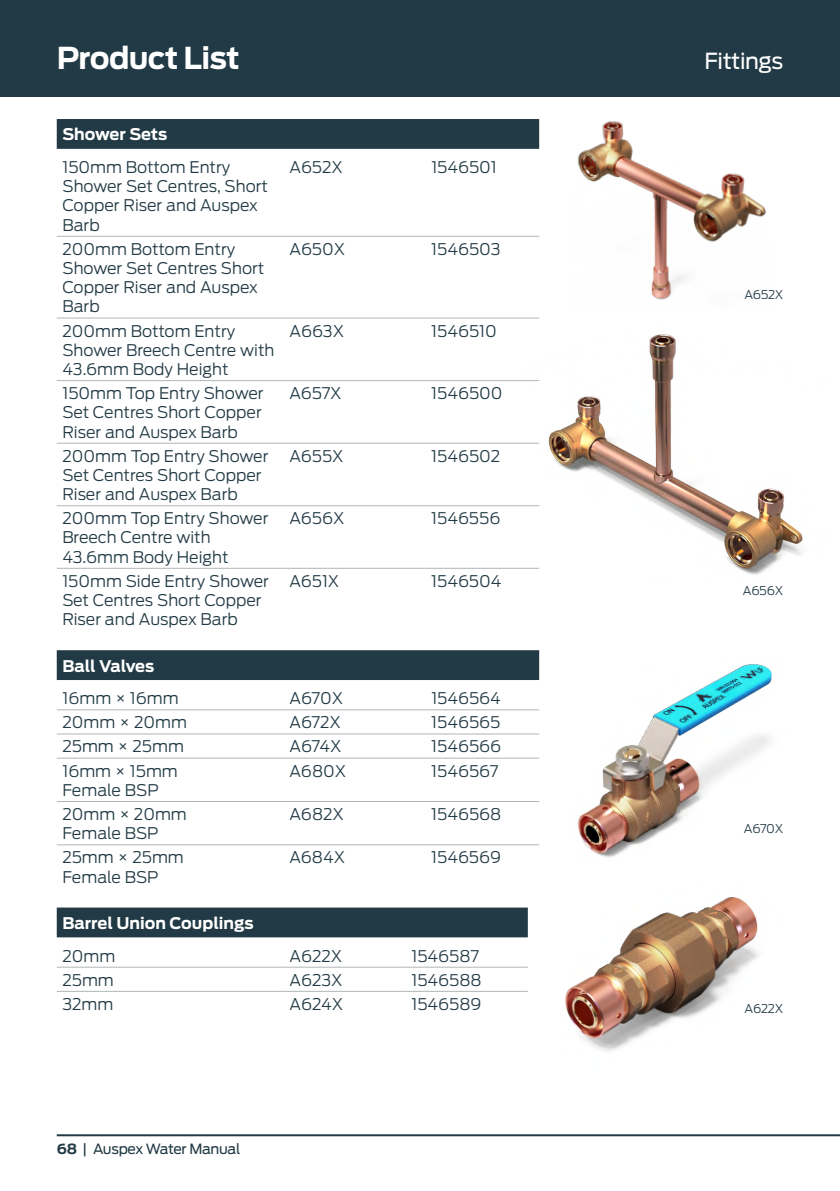
<style>
.page{position:relative;width:840px;height:1191px;background:#fff}
.page>*{position:absolute;margin:0;border:0;box-sizing:border-box;transform-origin:0 0}
.t1{font:700 30px "Antenna";letter-spacing:-.02em;color:#fff}
.t2{font:22px "Antenna";letter-spacing:-.02em;color:#fff}
.t3{font:300 16px/19.2px "Antenna";color:#223a45}
.t4{font:700 16px "Antenna";color:#fff}
.t5{font:14px "Antenna";letter-spacing:-.02em;color:#223a45}
.t6{font:300 12px "Antenna";letter-spacing:-.02em;color:#223a45}
.s1{font-weight:700}
</style>
<div class="page">
<hr style="left:57px;top:1134px;width:782px;height:2px;background:#223a45">
<div style="left:0;top:0;width:839px;height:96px;background:#223a45"></div>
<img style="left:522px;top:334px;width:281px;height:241px">
<div style="left:57px;top:119px;width:482px;height:30px;background:#223a45"></div>
<hr style="left:57px;top:236px;width:226px;height:1px;background:#b2b5b6">
<hr style="left:283px;top:236px;width:142px;height:1px;background:#b2b5b6">
<hr style="left:425px;top:236px;width:114px;height:1px;background:#b2b5b6">
<hr style="left:57px;top:568px;width:226px;height:1px;background:#b2b5b6">
<hr style="left:283px;top:568px;width:142px;height:1px;background:#b2b5b6">
<hr style="left:425px;top:568px;width:114px;height:1px;background:#b2b5b6">
<hr style="left:57px;top:318px;width:226px;height:1px;background:#b2b5b6">
<hr style="left:283px;top:318px;width:142px;height:1px;background:#b2b5b6">
<hr style="left:425px;top:318px;width:114px;height:1px;background:#b2b5b6">
<hr style="left:57px;top:380px;width:226px;height:1px;background:#b2b5b6">
<hr style="left:283px;top:380px;width:142px;height:1px;background:#b2b5b6">
<hr style="left:425px;top:380px;width:114px;height:1px;background:#b2b5b6">
<hr style="left:57px;top:443px;width:226px;height:1px;background:#b2b5b6">
<hr style="left:283px;top:443px;width:142px;height:1px;background:#b2b5b6">
<hr style="left:425px;top:443px;width:114px;height:1px;background:#b2b5b6">
<hr style="left:57px;top:505px;width:226px;height:1px;background:#b2b5b6">
<hr style="left:283px;top:505px;width:142px;height:1px;background:#b2b5b6">
<hr style="left:425px;top:505px;width:114px;height:1px;background:#b2b5b6">
<div style="left:57px;top:650px;width:482px;height:30px;background:#223a45"></div>
<hr style="left:57px;top:709px;width:226px;height:1px;background:#b2b5b6">
<hr style="left:283px;top:709px;width:142px;height:1px;background:#b2b5b6">
<hr style="left:425px;top:709px;width:114px;height:1px;background:#b2b5b6">
<hr style="left:57px;top:758px;width:226px;height:1px;background:#b2b5b6">
<hr style="left:283px;top:758px;width:142px;height:1px;background:#b2b5b6">
<hr style="left:425px;top:758px;width:114px;height:1px;background:#b2b5b6">
<hr style="left:57px;top:801px;width:226px;height:1px;background:#b2b5b6">
<hr style="left:283px;top:801px;width:142px;height:1px;background:#b2b5b6">
<hr style="left:425px;top:801px;width:114px;height:1px;background:#b2b5b6">
<hr style="left:57px;top:733px;width:226px;height:1px;background:#b2b5b6">
<hr style="left:283px;top:733px;width:142px;height:1px;background:#b2b5b6">
<hr style="left:425px;top:733px;width:114px;height:1px;background:#b2b5b6">
<hr style="left:57px;top:844px;width:226px;height:1px;background:#b2b5b6">
<hr style="left:283px;top:844px;width:142px;height:1px;background:#b2b5b6">
<hr style="left:425px;top:844px;width:114px;height:1px;background:#b2b5b6">
<div style="left:57px;top:907px;width:470px;height:30px;background:#223a45"></div>
<hr style="left:57px;top:966px;width:226px;height:1px;background:#b2b5b6">
<hr style="left:283px;top:966px;width:122px;height:1px;background:#b2b5b6">
<hr style="left:405px;top:966px;width:122px;height:1px;background:#b2b5b6">
<hr style="left:57px;top:991px;width:226px;height:1px;background:#b2b5b6">
<hr style="left:283px;top:991px;width:122px;height:1px;background:#b2b5b6">
<hr style="left:405px;top:991px;width:122px;height:1px;background:#b2b5b6">
<img style="left:565px;top:897px;width:194px;height:154px">
<img style="left:578px;top:664px;width:194px;height:194px">
<img style="left:577px;top:121px;width:189px;height:179px">
<h1 class="t1" style="left:57px;top:40px;width:184px">Product List</h1>
<h2 class="t2" style="left:704px;top:48px;width:80px">Fittings</h2>
<p class="t4" style="left:62px;top:125px;width:106px">Shower Sets</p>
<p class="t3" style="left:62px;top:158px;width:207px">150mm Bottom Entry<br>Shower Set Centres, Short<br>Copper Riser and Auspex<br>Barb</p>
<p class="t3" style="left:289px;top:158px;width:55px">A652X</p>
<p class="t3" style="left:431px;top:158px;width:67px">1546501</p>
<p class="t3" style="left:62px;top:239px;width:203px">200mm Bottom Entry<br>Shower Set Centres Short<br>Copper Riser and Auspex<br>Barb</p>
<p class="t3" style="left:289px;top:239px;width:57px">A650X</p>
<p class="t3" style="left:431px;top:239px;width:71px">1546503</p>
<p class="t3" style="left:62px;top:321px;width:213px">200mm Bottom Entry<br>Shower Breech Centre with<br>43.6mm Body Height</p>
<p class="t3" style="left:289px;top:321px;width:56px">A663X</p>
<p class="t3" style="left:431px;top:321px;width:67px">1546510</p>
<p class="t3" style="left:62px;top:384px;width:203px;text-align:justify">150mm Top Entry Shower Set Centres Short Copper Riser and Auspex Barb</p>
<p class="t3" style="left:289px;top:384px;width:54px">A657X</p>
<p class="t3" style="left:431px;top:384px;width:73px">1546500</p>
<p class="t3" style="left:62px;top:446px;width:207px">200mm Top Entry Shower<br>Set Centres Short Copper<br>Riser and Auspex Barb</p>
<p class="t3" style="left:289px;top:446px;width:56px">A655X</p>
<p class="t3" style="left:431px;top:446px;width:70px">1546502</p>
<p class="t3" style="left:62px;top:509px;width:207px">200mm Top Entry Shower<br>Breech Centre with<br>43.6mm Body Height</p>
<p class="t3" style="left:289px;top:509px;width:56px">A656X</p>
<p class="t3" style="left:431px;top:509px;width:71px">1546556</p>
<p class="t3" style="left:62px;top:571px;width:208px">150mm Side Entry Shower<br>Set Centres Short Copper<br>Riser and Auspex Barb</p>
<p class="t3" style="left:289px;top:571px;width:51px">A651X</p>
<p class="t3" style="left:431px;top:571px;width:72px">1546504</p>
<p class="t4" style="left:62px;top:656px;width:93px">Ball Valves</p>
<p class="t3" style="left:62px;top:689px;width:118px">16mm × 16mm</p>
<p class="t3" style="left:289px;top:689px;width:55px">A670X</p>
<p class="t3" style="left:431px;top:689px;width:71px">1546564</p>
<p class="t3" style="left:62px;top:713px;width:126px">20mm × 20mm</p>
<p class="t3" style="left:289px;top:713px;width:53px">A672X</p>
<p class="t3" style="left:431px;top:713px;width:70px">1546565</p>
<p class="t3" style="left:62px;top:737px;width:123px">25mm × 25mm</p>
<p class="t3" style="left:289px;top:737px;width:53px">A674X</p>
<p class="t3" style="left:431px;top:737px;width:71px">1546566</p>
<p class="t3" style="left:62px;top:761px;width:117px">16mm × 15mm<br>Female BSP</p>
<p class="t3" style="left:289px;top:761px;width:58px">A680X</p>
<p class="t3" style="left:431px;top:761px;width:68px">1546567</p>
<p class="t3" style="left:62px;top:804px;width:126px">20mm × 20mm<br>Female BSP</p>
<p class="t3" style="left:289px;top:804px;width:56px">A682X</p>
<p class="t3" style="left:431px;top:804px;width:71px">1546568</p>
<p class="t3" style="left:62px;top:848px;width:123px">25mm × 25mm<br>Female BSP</p>
<p class="t3" style="left:289px;top:848px;width:57px">A684X</p>
<p class="t3" style="left:431px;top:848px;width:71px">1546569</p>
<p class="t4" style="left:62px;top:913px;width:192px">Barrel Union Couplings</p>
<p class="t3" style="left:62px;top:946px;width:54px">20mm</p>
<p class="t3" style="left:289px;top:946px;width:54px">A622X</p>
<p class="t3" style="left:411px;top:946px;width:69px">1546587</p>
<p class="t3" style="left:62px;top:970px;width:53px">25mm</p>
<p class="t3" style="left:289px;top:970px;width:55px">A623X</p>
<p class="t3" style="left:411px;top:970px;width:72px">1546588</p>
<p class="t3" style="left:62px;top:994px;width:52px">32mm</p>
<p class="t3" style="left:289px;top:994px;width:55px">A624X</p>
<p class="t3" style="left:411px;top:994px;width:71px">1546589</p>
<p class="t6" style="left:744px;top:1002px;width:40px">A622X</p>
<p class="t6" style="left:744px;top:287px;width:41px">A652X</p>
<p class="t6" style="left:742px;top:583px;width:42px">A656X</p>
<p class="t6" style="left:743px;top:822px;width:41px">A670X</p>
<p class="t5" style="left:57px;top:1141px;width:185px"><span class="s1">68</span> | Auspex Water Manual</p>
</div>
